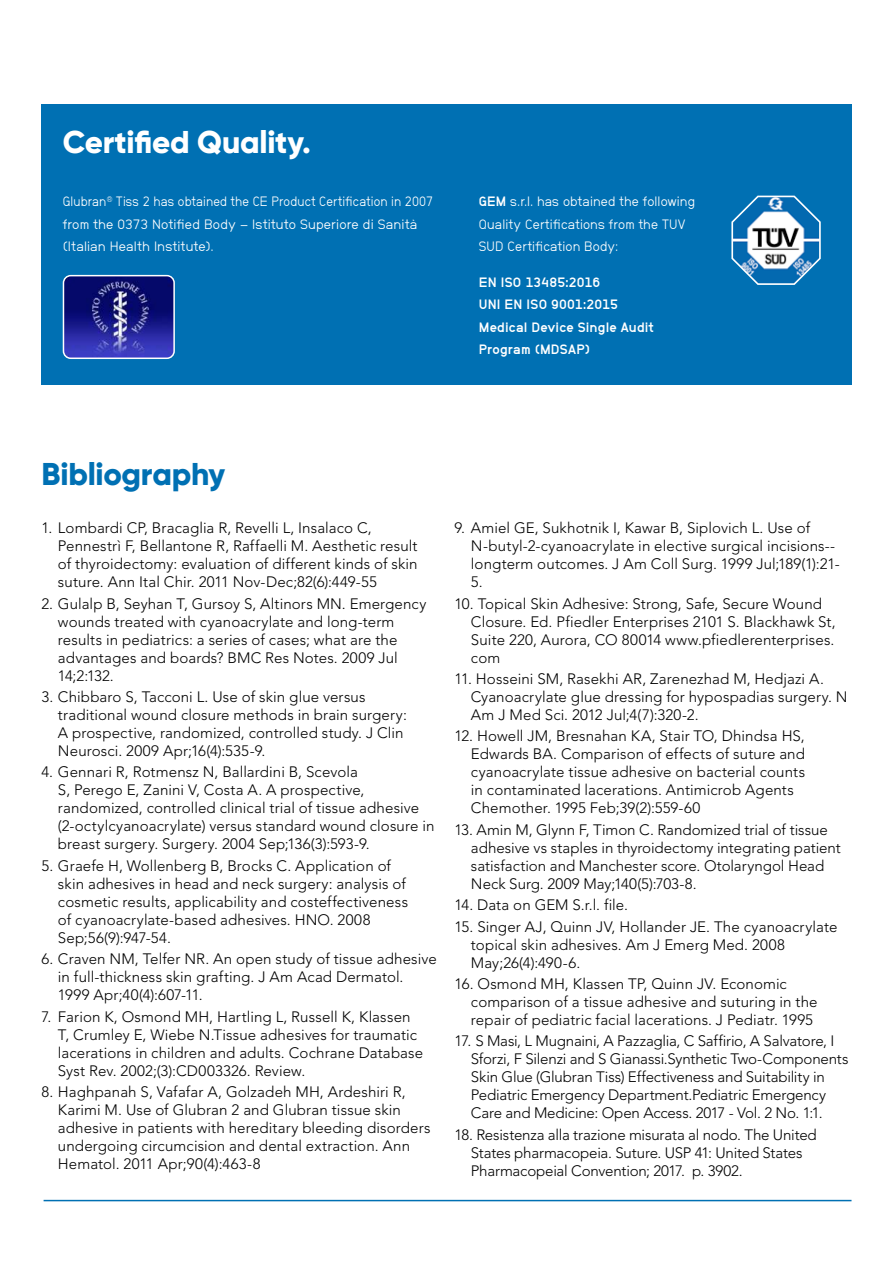
<style>
.page{position:relative;width:893px;height:1263px;background:#fff}
.page>*{position:absolute;margin:0;border:0;box-sizing:border-box;transform-origin:0 0}
.t1{font:800 31.5px "Gilroy";letter-spacing:-.01em;color:#fff}
.t2{font:800 31.5px "Gilroy";letter-spacing:-.01em;color:#0070b3}
.t3{font:300 15px/18px "Avenir";letter-spacing:.005em;color:#000}
.t4{font:300 15px/18px "Avenir";letter-spacing:-.015em;color:#000}
.t5{font:13.5px/22.5px "NB Grotesk 55 Normal";letter-spacing:.01em;color:#fff;scale:.91 1}
.t6{font:13.5px/22.5px "NB Grotesk 55 Normal";letter-spacing:.01em;color:#fff}
.t7{font:13.5px/22.5px "NB Grotesk 75 Fett";letter-spacing:.015em;color:#fff}
.s1{font-family:"NB Grotesk 75 Fett"}
</style>
<div class="page">
<hr style="left:44px;top:1200px;width:807px;height:1px;background:#0070b3">
<div style="left:41px;top:104px;width:810px;height:281px;background:#0070b3"></div>
<img style="left:63px;top:276px;width:109px;height:82px">
<div style="left:63px;top:275px;width:112px;height:84px;border:2px solid #fff;border-radius:7px"></div>
<svg style="left:731px;top:195px;width:90px;height:90px"></svg>
<h1 class="t1" style="left:63px;top:122px;width:250px">Certified Quality.</h1>
<p class="t5" style="left:63px;top:190px;width:409px">Glubran<sup>®</sup> Tiss 2 has obtained the CE Product Certification in 2007 from the 0373 Notified Body – Istituto Superiore di Sanità (Italian Health Institute).</p>
<p class="t6" style="left:479px;top:190px;width:218px"><span class="s1">GEM</span> s.r.l. has obtained the following<br>Quality Certifications from the TUV<br>SUD Certification Body:</p>
<p class="t7" style="left:479px;top:270px;width:176px">EN ISO 13485:2016<br>UNI EN ISO 9001:2015<br>Medical Device Single Audit<br>Program (MDSAP)</p>
<h1 class="t2" style="left:41px;top:454px;width:185px">Bibliography</h1>
<p class="t3" style="left:58px;top:519px;width:361px;text-indent:-17px">1. Lombardi CP, Bracaglia R, Revelli L, Insalaco C, Pennestrì F, Bellantone R, Raffaelli M. Aesthetic result of thyroidectomy: evaluation of different kinds of skin suture. Ann Ital Chir. 2011 Nov-Dec;82(6):449-55</p>
<p class="t3" style="left:58px;top:595px;width:370px;text-indent:-17px">2. Gulalp B, Seyhan T, Gursoy S, Altinors MN. Emergency wounds treated with cyanoacrylate and long-term results in pediatrics: a series of cases; what are the advantages and boards? BMC Res Notes. 2009 Jul 14;2:132.</p>
<p class="t3" style="left:58px;top:688px;width:351px;text-indent:-17px">3. Chibbaro S, Tacconi L. Use of skin glue versus traditional wound closure methods in brain surgery:<br>A prospective, randomized, controlled study. J Clin Neurosci. 2009 Apr;16(4):535-9.</p>
<p class="t3" style="left:58px;top:764px;width:378px;text-indent:-17px">4. Gennari R, Rotmensz N, Ballardini B, Scevola<br>S, Perego E, Zanini V, Costa A. A prospective, randomized, controlled clinical trial of tissue adhesive (2-octylcyanoacrylate) versus standard wound closure in breast surgery. Surgery. 2004 Sep;136(3):593-9.</p>
<p class="t3" style="left:58px;top:857px;width:352px;text-indent:-17px">5. Graefe H, Wollenberg B, Brocks C. Application of skin adhesives in head and neck surgery: analysis of cosmetic results, applicability and costeffectiveness of cyanoacrylate-based adhesives. HNO. 2008<br>Sep;56(9):947-54.</p>
<p class="t3" style="left:58px;top:950px;width:380px;text-indent:-17px">6. Craven NM, Telfer NR. An open study of tissue adhesive in full-thickness skin grafting. J Am Acad Dermatol.<br>1999 Apr;40(4):607-11.</p>
<p class="t3" style="left:58px;top:1008px;width:367px;text-indent:-17px">7. Farion K, Osmond MH, Hartling L, Russell K, Klassen T, Crumley E, Wiebe N.Tissue adhesives for traumatic lacerations in children and adults. Cochrane Database Syst Rev. 2002;(3):CD003326. Review.</p>
<p class="t3" style="left:58px;top:1083px;width:374px;text-indent:-17px">8. Haghpanah S, Vafafar A, Golzadeh MH, Ardeshiri R, Karimi M. Use of Glubran 2 and Glubran tissue skin adhesive in patients with hereditary bleeding disorders undergoing circumcision and dental extraction. Ann Hematol. 2011 Apr;90(4):463-8</p>
<p class="t3" style="left:471px;top:519px;width:370px;text-indent:-17px">9. Amiel GE, Sukhotnik I, Kawar B, Siplovich L. Use of N-butyl-2-cyanoacrylate in elective surgical incisions-- longterm outcomes. J Am Coll Surg. 1999 Jul;189(1):21- 5.</p>
<p class="t3" style="left:471px;top:595px;width:366px;text-indent:-17px">10. Topical Skin Adhesive: Strong, Safe, Secure Wound Closure. Ed. Pfiedler Enterprises 2101 S. Blackhawk St, Suite 220, Aurora, CO 80014 www.pfiedlerenterprises. com</p>
<p class="t3" style="left:471px;top:670px;width:378px;text-indent:-17px">11. Hosseini SM, Rasekhi AR, Zarenezhad M, Hedjazi A.<br>Cyanoacrylate glue dressing for hypospadias surgery. N<br>Am J Med Sci. 2012 Jul;4(7):320-2.</p>
<p class="t3" style="left:471px;top:728px;width:336px;text-indent:-17px">12. Howell JM, Bresnahan KA, Stair TO, Dhindsa HS, Edwards BA. Comparison of effects of suture and cyanoacrylate tissue adhesive on bacterial counts in contaminated lacerations. Antimicrob Agents Chemother. 1995 Feb;39(2):559-60</p>
<p class="t3" style="left:471px;top:821px;width:371px;text-indent:-17px">13. Amin M, Glynn F, Timon C. Randomized trial of tissue adhesive vs staples in thyroidectomy integrating patient satisfaction and Manchester score. Otolaryngol Head Neck Surg. 2009 May;140(5):703-8.</p>
<p class="t3" style="left:454px;top:896px;width:175px">14. Data on GEM S.r.l. file.</p>
<p class="t3" style="left:471px;top:918px;width:368px;text-indent:-17px">15. Singer AJ, Quinn JV, Hollander JE. The cyanoacrylate topical skin adhesives. Am J Emerg Med. 2008<br>May;26(4):490-6.</p>
<p class="t3" style="left:471px;top:975px;width:348px;text-indent:-17px">16. Osmond MH, Klassen TP, Quinn JV. Economic comparison of a tissue adhesive and suturing in the repair of pediatric facial lacerations. J Pediatr. 1995</p>
<p class="t4" style="left:471px;top:1033px;width:379px;text-indent:-17px">17. S Masi, L Mugnaini, A Pazzaglia, C Saffirio, A Salvatore, I Sforzi, F Silenzi and S Gianassi.Synthetic Two-Components Skin Glue (Glubran Tiss) Effectiveness and Suitability in Pediatric Emergency Department.Pediatric Emergency Care and Medicine: Open Access. 2017 - Vol. 2 No. 1:1.</p>
<p class="t4" style="left:471px;top:1126px;width:347px;text-indent:-17px">18. Resistenza alla trazione misurata al nodo. The United<br>States pharmacopeia. Suture. USP 41: United States<br>Pharmacopeial Convention; 2017. p. 3902.</p>
</div>
